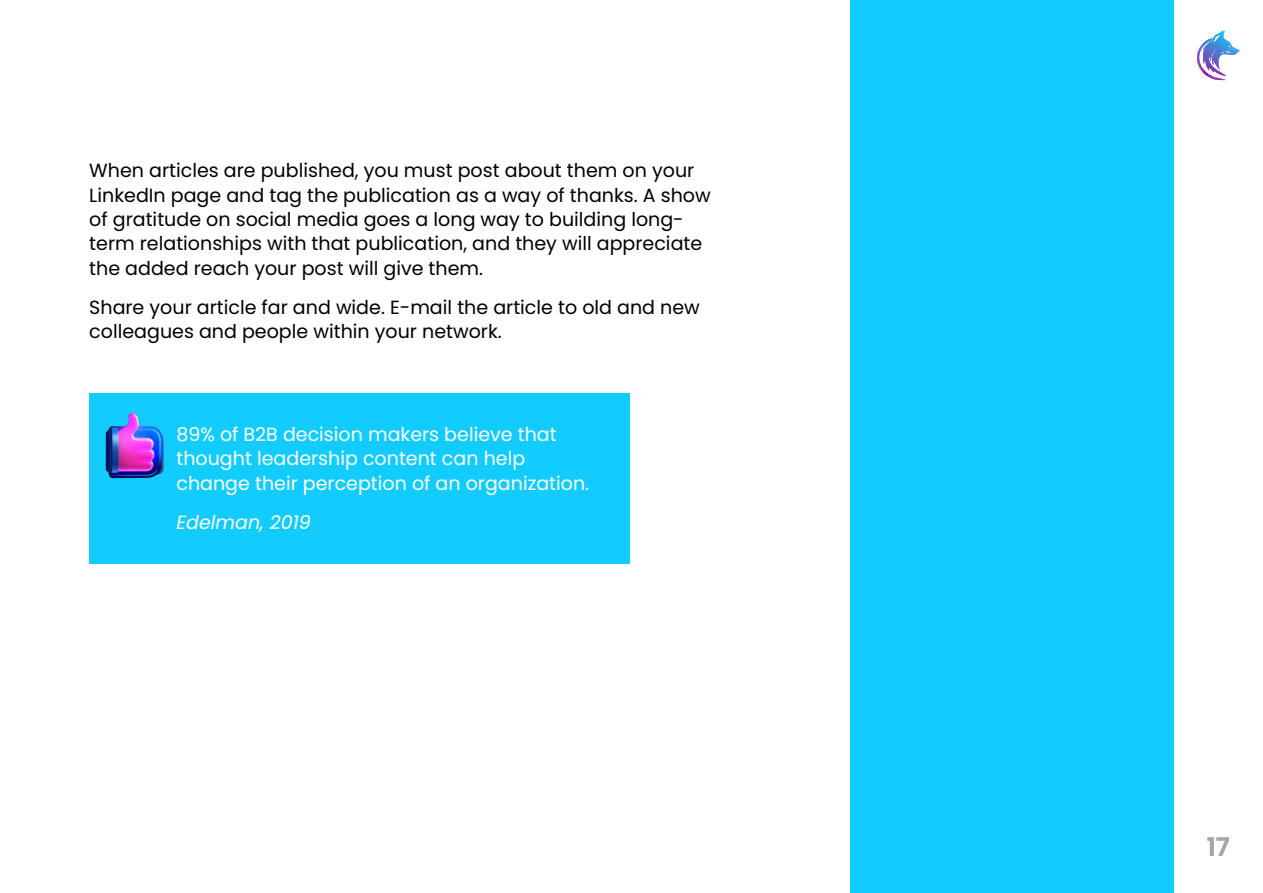
<style>
.page{position:relative;width:1263px;height:893px;background:#fff}
.page>*{position:absolute;margin:0;border:0;box-sizing:border-box;transform-origin:0 0}
.t1{font:600 25.5px "Poppins";color:#a6a6a6}
.t2{font:19.05px/24.3px "Poppins";color:#000}
.t3{font:19.05px/24.3px "Poppins";color:#fff}
.t4{font:italic 19.05px "Poppins";color:#fff}
</style>
<div class="page">
<svg style="left:1197px;top:30px;width:43px;height:51px"></svg>
<div style="left:89px;top:394px;width:540px;height:170px;background:#12ccff"></div>
<div style="left:850px;top:0;width:324px;height:893px;background:#12ccff"></div>
<img style="left:105px;top:413px;width:59px;height:66px">
<p class="t2" style="left:89px;top:159px;width:623px">When articles are published, you must post about them on your LinkedIn page and tag the publication as a way of thanks. A show of gratitude on social media goes a long way to building long&shy;term relationships with that publication, and they will appreciate the added reach your post will give them.</p>
<p class="t2" style="left:89px;top:295px;width:612px">Share your article far and wide. E-mail the article to old and new colleagues and people within your network.</p>
<p class="t3" style="left:176px;top:422px;width:414px">89% of B2B decision makers believe that thought leadership content can help change their perception of an organization.</p>
<p class="t4" style="left:176px;top:511px;width:136px">Edelman, 2019</p>
<h1 class="t1" style="left:1207px;top:832px;width:25px">17</h1>
</div>
